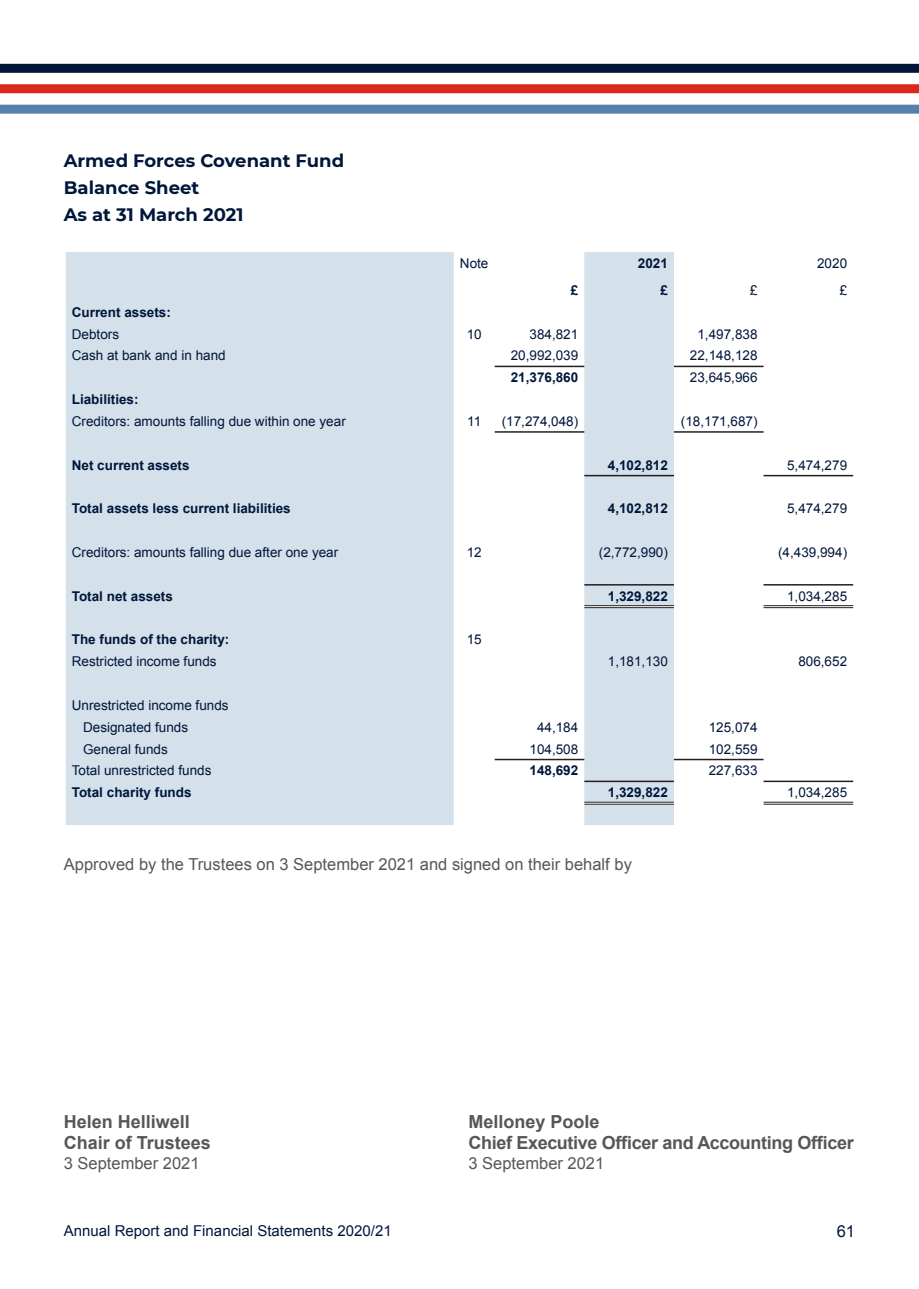
<style>
.page{position:relative;width:919px;height:1289px;background:#fff}
.page>*{position:absolute;margin:0;border:0;box-sizing:border-box;transform-origin:0 0}
.t1{font:700 18px "Montserrat";color:#00163b}
.body_text_June_2021{font:700 18px "Arial";color:#575758}
.body_text_June_2021-2{font:700 18px "Arial";letter-spacing:-.02em;color:#575758}
.body_text_June_2021-3{font:16.5px "Arial";color:#575758}
.t2{font:16.5px "Arial";color:#00163b}
.t3{font:15px "Arial";color:#00163b}
.t4{font:13.5px "Arial";color:#00163b}
.t5{font:700 13.5px "Arial";color:#00163b}
</style>
<div class="page">
<div style="left:0;top:64px;width:918px;height:9px;background:#00163b"></div>
<div style="left:0;top:84px;width:918px;height:9px;background:#da291c"></div>
<div style="left:0;top:105px;width:918px;height:9px;background:#5482ab"></div>
<svg style="left:66px;top:252px;width:608px;height:573px;fill:#d4e0ea"></svg>
<hr style="left:584px;top:605px;width:90px;height:3px;background:#fff">
<hr style="left:584px;top:801px;width:90px;height:3px;background:#fff">
<hr style="left:494px;top:365px;width:90px;height:2px;background:#231f20">
<hr style="left:674px;top:365px;width:89px;height:2px;background:#231f20">
<hr style="left:494px;top:431px;width:90px;height:1px;background:#231f20">
<hr style="left:674px;top:431px;width:89px;height:1px;background:#231f20">
<hr style="left:584px;top:475px;width:90px;height:1px;background:#231f20">
<hr style="left:763px;top:475px;width:90px;height:1px;background:#231f20">
<hr style="left:584px;top:584px;width:90px;height:1px;background:#231f20">
<hr style="left:584px;top:605px;width:90px;height:1px;background:#231f20">
<hr style="left:584px;top:607px;width:90px;height:1px;background:#231f20">
<hr style="left:763px;top:584px;width:90px;height:1px;background:#231f20">
<hr style="left:763px;top:605px;width:90px;height:1px;background:#231f20">
<hr style="left:763px;top:607px;width:90px;height:1px;background:#231f20">
<hr style="left:494px;top:758px;width:90px;height:2px;background:#231f20">
<hr style="left:674px;top:758px;width:89px;height:2px;background:#231f20">
<hr style="left:584px;top:780px;width:90px;height:2px;background:#231f20">
<hr style="left:584px;top:801px;width:90px;height:1px;background:#231f20">
<hr style="left:584px;top:803px;width:90px;height:1px;background:#231f20">
<hr style="left:763px;top:780px;width:90px;height:2px;background:#231f20">
<hr style="left:763px;top:801px;width:90px;height:1px;background:#231f20">
<hr style="left:763px;top:803px;width:90px;height:1px;background:#231f20">
<p class="t1" style="left:64px;top:147px;width:282px">Armed Forces Covenant Fund</p>
<p class="t1" style="left:64px;top:174px;width:137px">Balance Sheet</p>
<p class="t1" style="left:64px;top:201px;width:181px">As at 31 March 2021</p>
<p class="t4" style="left:460px;top:254px;width:30px">Note</p>
<p class="t5" style="left:570px;top:281px;width:9px">£</p>
<p class="t5" style="left:638px;top:254px;width:32px">2021</p>
<p class="t5" style="left:660px;top:281px;width:9px">£</p>
<p class="t4" style="left:750px;top:281px;width:9px">£</p>
<p class="t4" style="left:817px;top:254px;width:32px">2020</p>
<p class="t4" style="left:839px;top:281px;width:9px">£</p>
<p class="t5" style="left:72px;top:303px;width:101px">Current assets:</p>
<p class="t4" style="left:72px;top:325px;width:49px">Debtors</p>
<p class="t4" style="left:466px;top:325px;width:17px">10</p>
<p class="t4" style="left:529px;top:325px;width:50px">384,821</p>
<p class="t4" style="left:697px;top:325px;width:62px">1,497,838</p>
<p class="t4" style="left:72px;top:347px;width:155px">Cash at bank and in hand</p>
<p class="t4" style="left:510px;top:347px;width:69px">20,992,039</p>
<p class="t4" style="left:690px;top:347px;width:69px">22,148,128</p>
<p class="t5" style="left:510px;top:368px;width:69px">21,376,860</p>
<p class="t4" style="left:690px;top:368px;width:69px">23,645,966</p>
<p class="t5" style="left:72px;top:390px;width:68px">Liabilities:</p>
<p class="t4" style="left:72px;top:412px;width:275px">Creditors: amounts falling due within one year</p>
<p class="t4" style="left:467px;top:412px;width:16px">11</p>
<p class="t4" style="left:501px;top:412px;width:78px">(17,274,048)</p>
<p class="t4" style="left:681px;top:412px;width:78px">(18,171,687)</p>
<p class="t5" style="left:72px;top:456px;width:119px">Net current assets</p>
<p class="t5" style="left:607px;top:456px;width:62px">4,102,812</p>
<p class="t4" style="left:787px;top:456px;width:62px">5,474,279</p>
<p class="t5" style="left:72px;top:499px;width:220px">Total assets less current liabilities</p>
<p class="t5" style="left:607px;top:499px;width:62px">4,102,812</p>
<p class="t4" style="left:787px;top:499px;width:62px">5,474,279</p>
<p class="t4" style="left:72px;top:543px;width:268px">Creditors: amounts falling due after one year</p>
<p class="t4" style="left:466px;top:543px;width:17px">12</p>
<p class="t4" style="left:598px;top:543px;width:71px">(2,772,990)</p>
<p class="t4" style="left:778px;top:543px;width:71px">(4,439,994)</p>
<p class="t5" style="left:72px;top:587px;width:103px">Total net assets</p>
<p class="t5" style="left:607px;top:587px;width:62px">1,329,822</p>
<p class="t4" style="left:787px;top:587px;width:62px">1,034,285</p>
<p class="t5" style="left:72px;top:630px;width:159px">The funds of the charity:</p>
<p class="t4" style="left:466px;top:630px;width:17px">15</p>
<p class="t4" style="left:72px;top:652px;width:146px">Restricted income funds</p>
<p class="t4" style="left:607px;top:652px;width:62px">1,181,130</p>
<p class="t4" style="left:798px;top:652px;width:50px">806,652</p>
<p class="t4" style="left:72px;top:696px;width:158px">Unrestricted income funds</p>
<p class="t4" style="left:83px;top:718px;width:107px">Designated funds</p>
<p class="t4" style="left:537px;top:718px;width:43px">44,184</p>
<p class="t4" style="left:708px;top:718px;width:50px">125,074</p>
<p class="t4" style="left:83px;top:740px;width:86px">General funds</p>
<p class="t4" style="left:529px;top:740px;width:50px">104,508</p>
<p class="t4" style="left:708px;top:740px;width:50px">102,559</p>
<p class="t4" style="left:72px;top:761px;width:141px">Total unrestricted funds</p>
<p class="t5" style="left:529px;top:761px;width:50px">148,692</p>
<p class="t4" style="left:708px;top:761px;width:50px">227,633</p>
<p class="t5" style="left:72px;top:783px;width:121px">Total charity funds</p>
<p class="t5" style="left:607px;top:783px;width:62px">1,329,822</p>
<p class="t4" style="left:787px;top:783px;width:62px">1,034,285</p>
<p class="body_text_June_2021-3" style="left:64px;top:853px;width:569px">Approved by the Trustees on 3 September 2021 and signed on their behalf by</p>
<p class="body_text_June_2021" style="left:64px;top:1109px;width:128px">Helen Helliwell</p>
<p class="body_text_June_2021" style="left:64px;top:1131px;width:149px">Chair of Trustees</p>
<p class="body_text_June_2021-3" style="left:64px;top:1152px;width:137px">3 September 2021</p>
<p class="body_text_June_2021" style="left:468px;top:1109px;width:133px">Melloney Poole</p>
<p class="body_text_June_2021-2" style="left:468px;top:1131px;width:386px">Chief Executive Officer and Accounting Officer</p>
<p class="body_text_June_2021-3" style="left:468px;top:1152px;width:137px">3 September 2021</p>
<p class="t3" style="left:64px;top:1220px;width:329px">Annual Report and Financial Statements 2020/21</p>
<p class="t2" style="left:836px;top:1220px;width:20px">61</p>
</div>
